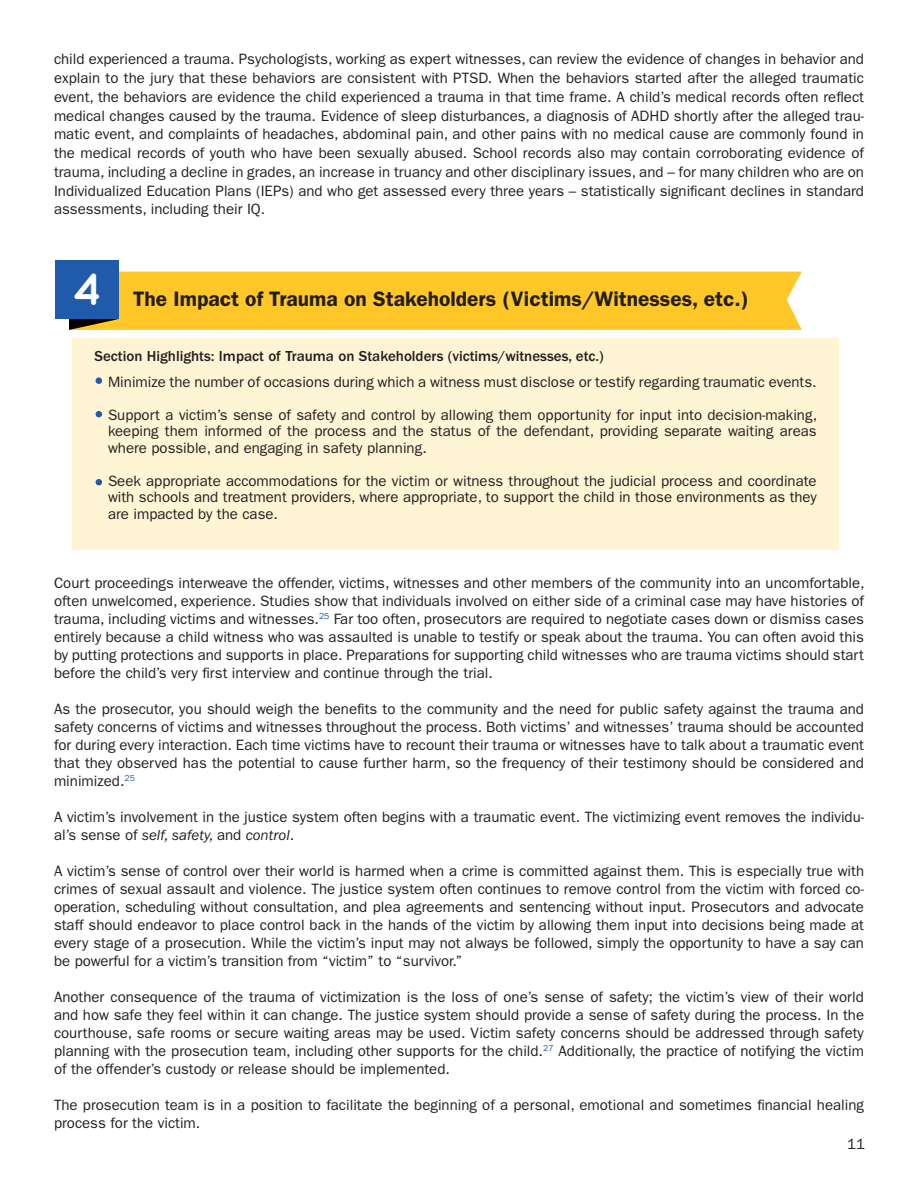
<style>
.page{position:relative;width:918px;height:1188px;background:#fff}
.page>*{position:absolute;margin:0;border:0;box-sizing:border-box;transform-origin:0 0}
.t1{font:700 45px "Quicksand";color:#fff}
.t2{font:600 21px "ITC Franklin Gothic Std";color:#231f20}
.t3{font:15px/18px "ITC Franklin Gothic Std";color:#231f20;text-align:justify}
.t4{font:500 15px "ITC Franklin Gothic Std";color:#231f20}
.s1{font-style:italic}
</style>
<div class="page">
<div style="left:72px;top:339px;width:767px;height:211px;background:#fff4d4"></div>
<div style="left:69px;top:272px;width:733px;height:58px;background:#ffc727"></div>
<div style="left:55px;top:261px;width:64px;height:58px;background:#1f5baa"></div>
<div style="left:96px;top:377px;width:6px;height:7px;background:#1f5baa;border-radius:50%"></div>
<svg style="left:96px;top:479px;width:6px;height:6px"></svg>
<svg style="left:96px;top:411px;width:6px;height:6px"></svg>
<p class="t3" style="left:54px;top:50px;width:812px;line-height:18.8px">child experienced a trauma. Psychologists, working as expert witnesses, can review the evidence of changes in behavior and explain to the jury that these behaviors are consistent with PTSD. When the behaviors started after the alleged traumatic event, the behaviors are evidence the child experienced a trauma in that time frame. A child’s medical records often reflect medical changes caused by the trauma. Evidence of sleep disturbances, a diagnosis of ADHD shortly after the alleged trau&shy;matic event, and complaints of headaches, abdominal pain, and other pains with no medical cause are commonly found in the medical records of youth who have been sexually abused. School records also may contain corroborating evidence of trauma, including a decline in grades, an increase in truancy and other disciplinary issues, and – for many children who are on Individualized Education Plans (IEPs) and who get assessed every three years – statistically significant declines in standard assessments, including their IQ.</p>
<p class="t1" style="left:72px;top:262px;width:31px">4</p>
<p class="t2" style="left:133px;top:286px;width:617px">The Impact of Trauma on Stakeholders (Victims/Witnesses, etc.)</p>
<p class="t4" style="left:94px;top:348px;width:511px">Section Highlights: Impact of Trauma on Stakeholders (victims/witnesses, etc.)</p>
<p class="t3" style="left:108px;top:373px;width:710px">Minimize the number of occasions during which a witness must disclose or testify regarding traumatic events.</p>
<p class="t3" style="left:108px;top:407px;width:711px;line-height:16.5px">Support a victim’s sense of safety and control by allowing them opportunity for input into decision-making, keeping them informed of the process and the status of the defendant, providing separate waiting areas where possible, and engaging in safety planning.</p>
<p class="t3" style="left:108px;top:473px;width:710px;line-height:16.5px">Seek appropriate accommodations for the victim or witness throughout the judicial process and coordinate with schools and treatment providers, where appropriate, to support the child in those environments as they are impacted by the case.</p>
<p class="t3" style="left:54px;top:574px;width:812px">Court proceedings interweave the offender, victims, witnesses and other members of the community into an uncomfortable, often unwelcomed, experience. Studies show that individuals involved on either side of a criminal case may have histories of trauma, including victims and witnesses.<sup>25</sup> Far too often, prosecutors are required to negotiate cases down or dismiss cases entirely because a child witness who was assaulted is unable to testify or speak about the trauma. You can often avoid this by putting protections and supports in place. Preparations for supporting child witnesses who are trauma victims should start before the child’s very first interview and continue through the trial.</p>
<p class="t3" style="left:54px;top:700px;width:812px">As the prosecutor, you should weigh the benefits to the community and the need for public safety against the trauma and safety concerns of victims and witnesses throughout the process. Both victims’ and witnesses’ trauma should be accounted for during every interaction. Each time victims have to recount their trauma or witnesses have to talk about a traumatic event that they observed has the potential to cause further harm, so the frequency of their testimony should be considered and minimized.<sup>25</sup></p>
<p class="t3" style="left:54px;top:808px;width:812px">A victim’s involvement in the justice system often begins with a traumatic event. The victimizing event removes the individu&shy;al’s sense of <span class="s1">self, safety,</span> and <span class="s1">control</span>.</p>
<p class="t3" style="left:54px;top:862px;width:812px">A victim’s sense of control over their world is harmed when a crime is committed against them. This is especially true with crimes of sexual assault and violence. The justice system often continues to remove control from the victim with forced co&shy;operation, scheduling without consultation, and plea agreements and sentencing without input. Prosecutors and advocate staff should endeavor to place control back in the hands of the victim by allowing them input into decisions being made at every stage of a prosecution. While the victim’s input may not always be followed, simply the opportunity to have a say can be powerful for a victim’s transition from “victim” to “survivor.”</p>
<p class="t3" style="left:54px;top:988px;width:812px">Another consequence of the trauma of victimization is the loss of one’s sense of safety; the victim’s view of their world and how safe they feel within it can change. The justice system should provide a sense of safety during the process. In the courthouse, safe rooms or secure waiting areas may be used. Victim safety concerns should be addressed through safety planning with the prosecution team, including other supports for the child.<sup>27</sup> Additionally, the practice of notifying the victim of the offender’s custody or release should be implemented.</p>
<p class="t3" style="left:54px;top:1096px;width:812px">The prosecution team is in a position to facilitate the beginning of a personal, emotional and sometimes financial healing process for the victim.</p>
<p class="t3" style="left:847px;top:1135px;width:19px">11</p>
</div>
